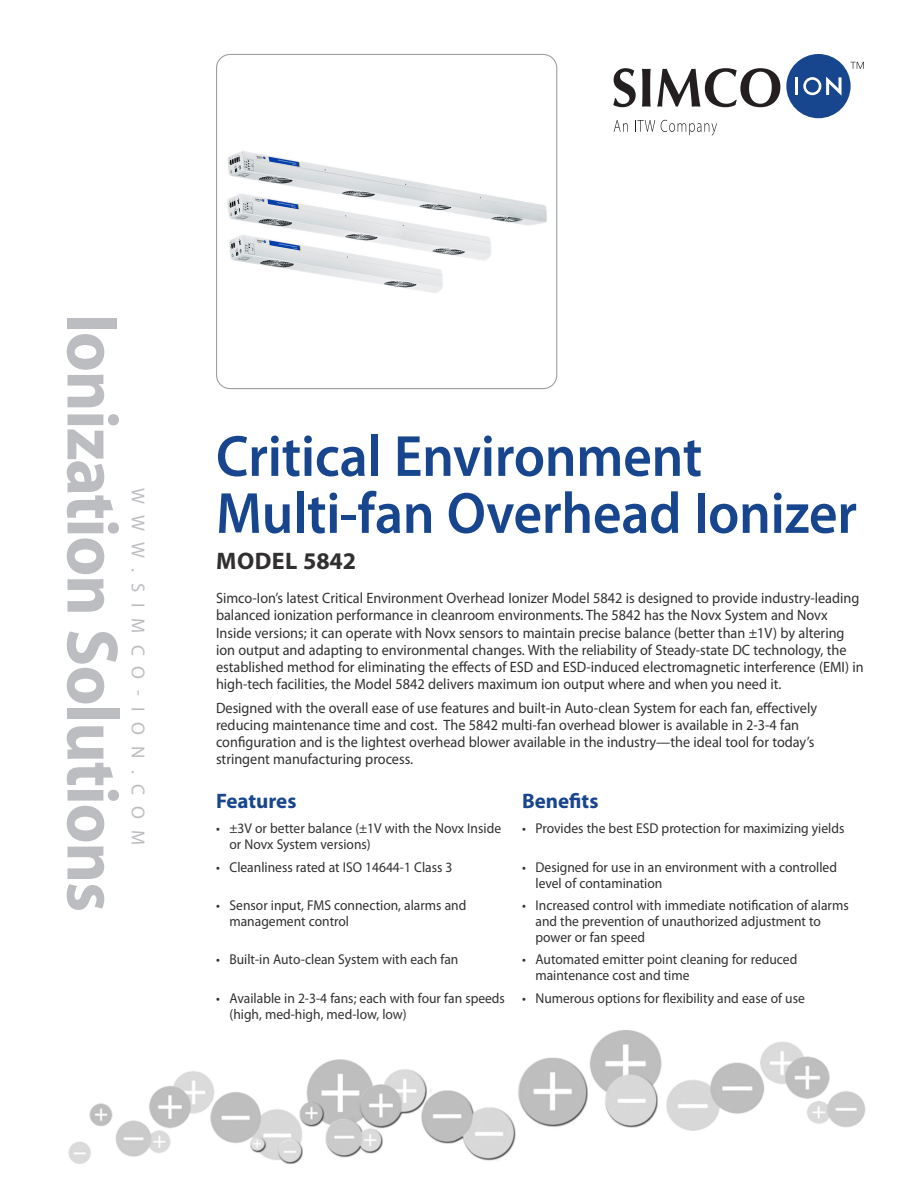
<style>
.page{position:relative;width:918px;height:1188px;background:#fff}
.page>*{position:absolute;margin:0;border:0;box-sizing:border-box;transform-origin:0 0}
.t1{font:700 73.5px "Myriad Pro";letter-spacing:-.02em;color:#bcbdc0;scale:.95 1}
.Cover__Main_head{font:600 58.5px/57px "Myriad Pro";letter-spacing:-.005em;color:#17468e;scale:.95 1}
.Cover__Subhead{font:700 24px "Myriad Pro";letter-spacing:.02em;color:#312f30}
.Cover__F_B_Head{font:700 21px "Myriad Pro";color:#17468e}
.t2{font:18.75px "Myriad Pro";letter-spacing:.59em;color:#bcbdc0}
.Cover__Body_Copy{font:15px/17.2px "Myriad Pro";color:#312f30;scale:.95 1}
.Cover__F_B_bullets{font:14.25px/15.8px "Myriad Pro";color:#312f30;scale:.95 1}
</style>
<div class="page">
<img style="left:68px;top:1030px;width:798px;height:134px">
<svg style="left:850px;top:62px;width:14px;height:7px"></svg>
<div style="left:786px;top:54px;width:65px;height:64px;background:#17468e;border-radius:50%"></div>
<hr style="left:795px;top:77px;width:3px;height:18px;background:#fff">
<svg style="left:803px;top:77px;width:39px;height:19px"></svg>
<svg style="left:613px;top:68px;width:23px;height:39px"></svg>
<svg style="left:642px;top:69px;width:9px;height:38px"></svg>
<svg style="left:657px;top:68px;width:123px;height:39px"></svg>
<svg style="left:614px;top:120px;width:14px;height:12px"></svg>
<svg style="left:635px;top:120px;width:20px;height:12px"></svg>
<svg style="left:661px;top:120px;width:56px;height:16px"></svg>
<img style="left:227px;top:151px;width:320px;height:142px">
<div style="left:216px;top:54px;width:341px;height:335px;border:1px solid #9d9fa2;border-radius:14px"></div>
<h1 class="t1" style="left:140px;top:314px;width:632px;rotate:90deg">Ionization Solutions</h1>
<p class="t2" style="left:150px;top:488px;width:359px;rotate:90deg">WWW.SIMCO-ION.COM</p>
<p class="Cover__Main_head" style="left:216px;top:426px;width:676px">Critical Environment<br>Multi-fan Overhead Ionizer</p>
<p class="Cover__Subhead" style="left:216px;top:545px;width:142px">MODEL 5842</p>
<p class="Cover__Body_Copy" style="left:216px;top:589px;width:683px">Simco-Ion’s latest Critical Environment Overhead Ionizer Model 5842 is designed to provide industry-leading balanced ionization performance in cleanroom environments. The 5842 has the Novx System and Novx Inside versions; it can operate with Novx sensors to maintain precise balance (better than ±1V) by altering ion output and adapting to environmental changes. With the reliability of Steady-state DC technology, the established method for eliminating the effects of ESD and ESD-induced electromagnetic interference (EMI) in high-tech facilities, the Model 5842 delivers maximum ion output where and when you need it.</p>
<p class="Cover__Body_Copy" style="left:216px;top:699px;width:634px">Designed with the overall ease of use features and built-in Auto-clean System for each fan, effectively reducing maintenance time and cost. The 5842 multi-fan overhead blower is available in 2-3-4 fan configuration and is the lightest overhead blower available in the industry—the ideal tool for today’s stringent manufacturing process.</p>
<p class="Cover__F_B_Head" style="left:216px;top:788px;width:82px">Features</p>
<p class="Cover__F_B_Head" style="left:522px;top:788px;width:78px">Benefits</p>
<p class="Cover__F_B_bullets" style="left:230px;top:821px;width:287px;text-indent:-14px">• ±3V or better balance (±1V with the Novx Inside or Novx System versions)</p>
<p class="Cover__F_B_bullets" style="left:522px;top:821px;width:341px">• Provides the best ESD protection for maximizing yields</p>
<p class="Cover__F_B_bullets" style="left:216px;top:859px;width:251px">• Cleanliness rated at ISO 14644-1 Class 3</p>
<p class="Cover__F_B_bullets" style="left:536px;top:859px;width:319px;text-indent:-14px">• Designed for use in an environment with a controlled level of contamination</p>
<p class="Cover__F_B_bullets" style="left:230px;top:897px;width:251px;text-indent:-14px">• Sensor input, FMS connection, alarms and management control</p>
<p class="Cover__F_B_bullets" style="left:536px;top:897px;width:331px;text-indent:-14px">• Increased control with immediate notification of alarms and the prevention of unauthorized adjustment to power or fan speed</p>
<p class="Cover__F_B_bullets" style="left:216px;top:952px;width:257px">• Built-in Auto-clean System with each fan</p>
<p class="Cover__F_B_bullets" style="left:536px;top:952px;width:277px;text-indent:-14px">• Automated emitter point cleaning for reduced maintenance cost and time</p>
<p class="Cover__F_B_bullets" style="left:230px;top:990px;width:291px;text-indent:-14px">• Available in 2-3-4 fans; each with four fan speeds (high, med-high, med-low, low)</p>
<p class="Cover__F_B_bullets" style="left:522px;top:990px;width:299px">• Numerous options for flexibility and ease of use</p>
</div>
